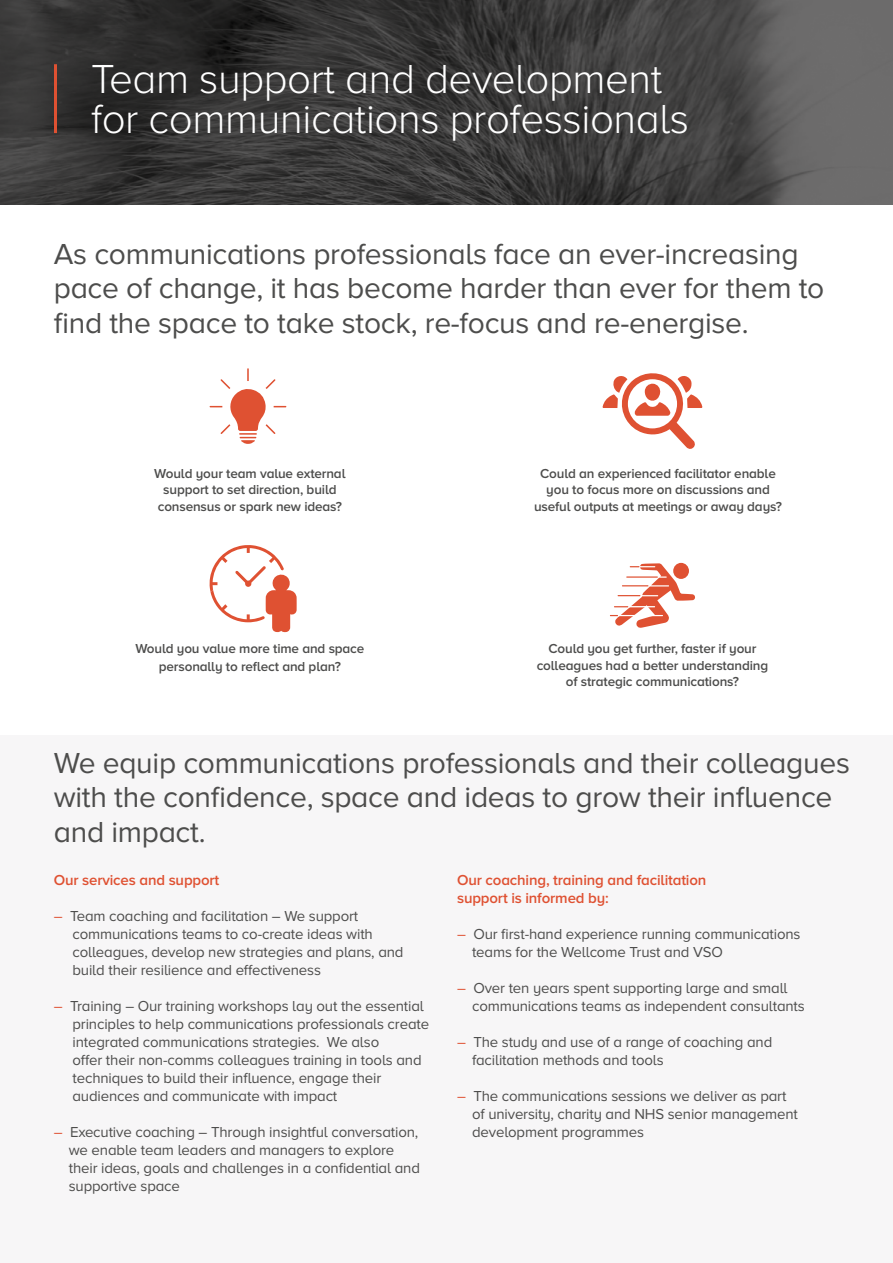
<style>
.page{position:relative;width:893px;height:1263px;background:#fff}
.page>*{position:absolute;margin:0;border:0;box-sizing:border-box;transform-origin:0 0}
.t1{font:300 42px/40.5px "Proxima Nova A";letter-spacing:-.01em;color:#fff}
.t2{font:30px/34.5px "Proxima Nova A";letter-spacing:-.01em;color:#4d4d4c}
.t3{font:15px/18px "Proxima Nova A";letter-spacing:-.01em;color:#4d4d4c}
.t4{font:600 15px/18px "Proxima Nova A";letter-spacing:-.01em;color:#df5132}
.t5{font:600 13.5px/16.5px "Proxima Nova A";letter-spacing:-.01em;color:#4d4d4c;text-align:center}
.s1{color:#df5132}
</style>
<div class="page">
<svg style="left:0;top:0;width:893px;height:205px;background:#403f3f"></svg>
<div style="left:0;top:736px;width:893px;height:527px;background:#f7f6f7"></div>
<svg style="left:209px;top:368px;width:77px;height:76px"></svg>
<svg style="left:602px;top:373px;width:100px;height:76px"></svg>
<svg style="left:209px;top:545px;width:88px;height:88px"></svg>
<svg style="left:610px;top:563px;width:85px;height:65px"></svg>
<hr style="left:54px;top:64px;width:3px;height:69px;background:#df5132">
<h1 class="t1" style="left:91px;top:58px;width:599px">Team support and development for communications professionals</h1>
<h2 class="t2" style="left:54px;top:236px;width:772px">As communications professionals face an ever-increasing pace of change, it has become harder than ever for them to find the space to take stock, re-focus and re-energise.</h2>
<p class="t5" style="left:154px;top:465px;width:193px">Would your team value external support to set direction, build consensus or spark new ideas?</p>
<p class="t5" style="left:135px;top:640px;width:230px;line-height:18px">Would you value more time and space personally to reflect and plan?</p>
<p class="t5" style="left:534px;top:465px;width:249px">Could an experienced facilitator enable you to focus more on discussions and useful outputs at meetings or away days?</p>
<p class="t5" style="left:537px;top:640px;width:233px">Could you get further, faster if your colleagues had a better understanding of strategic communications?</p>
<h2 class="t2" style="left:54px;top:745px;width:798px">We equip communications professionals and their colleagues with the confidence, space and ideas to grow their influence and impact.</h2>
<p class="t4" style="left:54px;top:870px;width:167px">Our services and support</p>
<p class="t3" style="left:72px;top:907px;width:333px;text-indent:-19px"><span class="s1">–</span> Team coaching and facilitation – We support communications teams to co-create ideas with colleagues, develop new strategies and plans, and build their resilience and effectiveness</p>
<p class="t3" style="left:72px;top:997px;width:358px;text-indent:-19px"><span class="s1">–</span> Training – Our training workshops lay out the essential principles to help communications professionals create integrated communications strategies. We also<br>offer their non-comms colleagues training in tools and techniques to build their influence, engage their audiences and communicate with impact</p>
<p class="t3" style="left:69px;top:1123px;width:353px;text-indent:-15px"><span class="s1">–</span> Executive coaching – Through insightful conversation, we enable team leaders and managers to explore their ideas, goals and challenges in a confidential and supportive space</p>
<p class="t4" style="left:457px;top:870px;width:251px">Our coaching, training and facilitation support is informed by:</p>
<p class="t3" style="left:472px;top:925px;width:330px;text-indent:-15px"><span class="s1">–</span> Our first-hand experience running communications teams for the Wellcome Trust and VSO</p>
<p class="t3" style="left:472px;top:979px;width:334px;text-indent:-15px"><span class="s1">–</span> Over ten years spent supporting large and small communications teams as independent consultants</p>
<p class="t3" style="left:472px;top:1033px;width:302px;text-indent:-15px"><span class="s1">–</span> The study and use of a range of coaching and facilitation methods and tools</p>
<p class="t3" style="left:472px;top:1087px;width:327px;text-indent:-15px"><span class="s1">–</span> The communications sessions we deliver as part of university, charity and NHS senior management development programmes</p>
</div>
